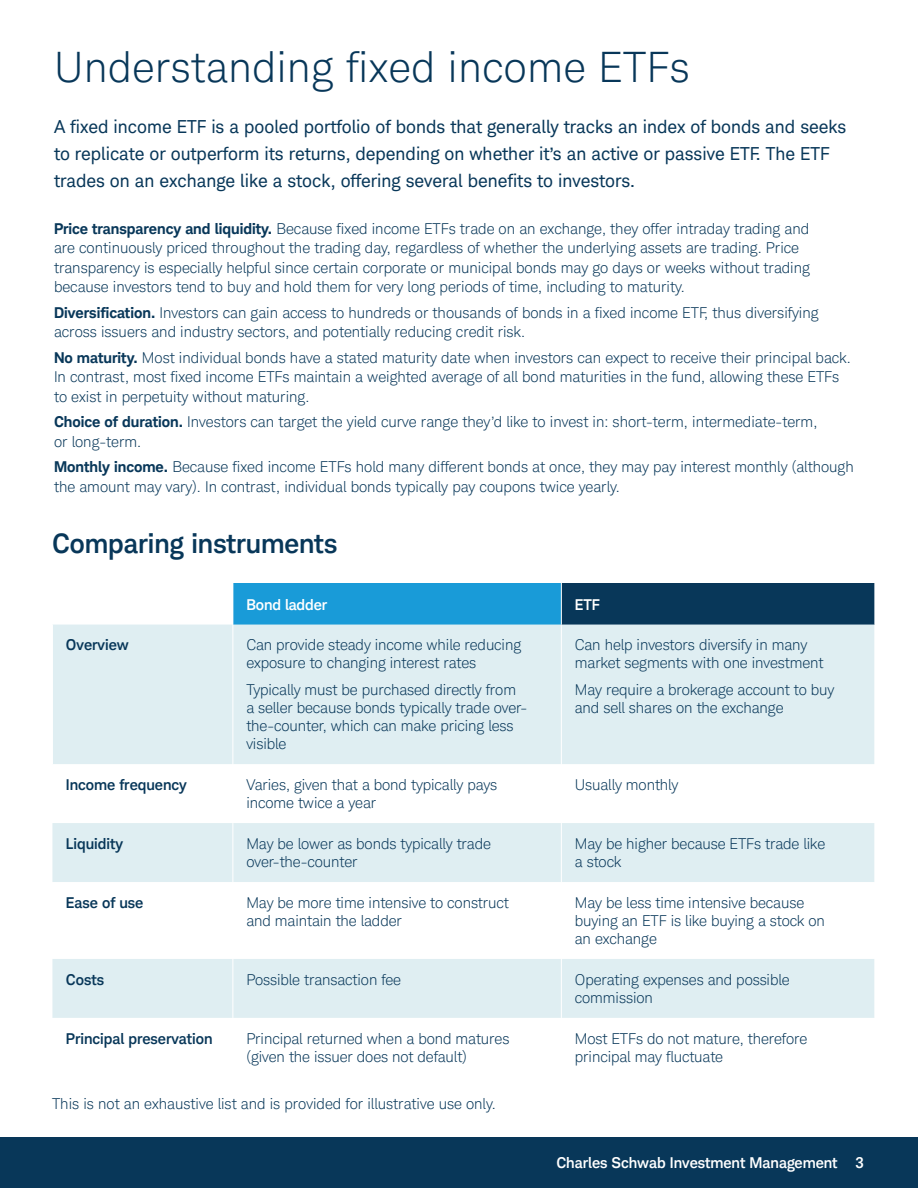
<style>
.page{position:relative;width:918px;height:1188px;background:#fff}
.page>*{position:absolute;margin:0;border:0;box-sizing:border-box;transform-origin:0 0}
.t1{font:300 42px "Charles Modern";letter-spacing:.015em;color:#083759}
.t2{font:500 27px "Charles Modern";color:#083759}
.t3{font:18px/27px "Charles Modern";color:#083759}
.t4{font:300 15px/18px "Charles Modern";color:#083759}
.t5{font:500 15px "Charles Modern";color:#083759}
.t6{font:500 15px "Charles Modern";color:#fff}
.s1{font-weight:700}
</style>
<div class="page">
<div style="left:0;top:1137px;width:918px;height:51px;background:#083759"></div>
<div style="left:233px;top:583px;width:328px;height:42px;background:#199bd8"></div>
<div style="left:561px;top:583px;width:314px;height:42px;background:#083759"></div>
<div style="left:53px;top:625px;width:821px;height:139px;background:#dfeef2"></div>
<svg style="left:52px;top:823px;width:822px;height:195px;fill:#dfeef2"></svg>
<hr style="left:561px;top:583px;width:1px;height:42px;background:#fff">
<hr style="left:874px;top:583px;width:1px;height:42px;background:#fff">
<hr style="left:232px;top:625px;width:1px;height:139px;background:#fff">
<hr style="left:561px;top:625px;width:1px;height:139px;background:#fff">
<hr style="left:232px;top:823px;width:1px;height:59px;background:#fff">
<hr style="left:561px;top:823px;width:1px;height:59px;background:#fff">
<hr style="left:232px;top:882px;width:1px;height:77px;background:#fff">
<hr style="left:561px;top:882px;width:1px;height:77px;background:#fff">
<hr style="left:232px;top:959px;width:1px;height:59px;background:#fff">
<hr style="left:561px;top:959px;width:1px;height:59px;background:#fff">
<h1 class="t1" style="left:54px;top:42px;width:637px">Understanding fixed income ETFs</h1>
<p class="t3" style="left:54px;top:113px;width:794px">A fixed income ETF is a pooled portfolio of bonds that generally tracks an index of bonds and seeks to replicate or outperform its returns, depending on whether it’s an active or passive ETF. The ETF trades on an exchange like a stock, offering several benefits to investors.</p>
<p class="t4" style="left:54px;top:219px;width:758px;line-height:19.5px"><span class="s1">Price transparency and liquidity.</span> Because fixed income ETFs trade on an exchange, they offer intraday trading and are continuously priced throughout the trading day, regardless of whether the underlying assets are trading. Price transparency is especially helpful since certain corporate or municipal bonds may go days or weeks without trading because investors tend to buy and hold them for very long periods of time, including to maturity.</p>
<p class="t4" style="left:54px;top:303px;width:766px;line-height:19.5px"><span class="s1">Diversification.</span> Investors can gain access to hundreds or thousands of bonds in a fixed income ETF, thus diversifying across issuers and industry sectors, and potentially reducing credit risk.</p>
<p class="t4" style="left:54px;top:348px;width:798px;line-height:19.5px"><span class="s1">No maturity.</span> Most individual bonds have a stated maturity date when investors can expect to receive their principal back.<br>In contrast, most fixed income ETFs maintain a weighted average of all bond maturities in the fund, allowing these ETFs to exist in perpetuity without maturing.</p>
<p class="t4" style="left:54px;top:412px;width:765px;line-height:19.5px"><span class="s1">Choice of duration.</span> Investors can target the yield curve range they’d like to invest in: short-term, intermediate-term, or long-term.</p>
<p class="t4" style="left:54px;top:457px;width:801px;line-height:19.5px"><span class="s1">Monthly income.</span> Because fixed income ETFs hold many different bonds at once, they may pay interest monthly (although the amount may vary). In contrast, individual bonds typically pay coupons twice yearly.</p>
<h2 class="t2" style="left:52px;top:527px;width:287px">Comparing instruments</h2>
<p class="t6" style="left:246px;top:595px;width:82px">Bond ladder</p>
<p class="t6" style="left:575px;top:595px;width:26px">ETF</p>
<p class="t5" style="left:66px;top:635px;width:64px">Overview</p>
<p class="t4" style="left:246px;top:636px;width:276px">Can provide steady income while reducing exposure to changing interest rates</p>
<p class="t4" style="left:246px;top:681px;width:282px">Typically must be purchased directly from a seller because bonds typically trade over&shy;the-counter, which can make pricing less visible</p>
<p class="t4" style="left:575px;top:636px;width:250px">Can help investors diversify in many market segments with one investment</p>
<p class="t4" style="left:575px;top:681px;width:261px">May require a brokerage account to buy and sell shares on the exchange</p>
<p class="t5" style="left:66px;top:775px;width:122px">Income frequency</p>
<p class="t4" style="left:246px;top:776px;width:252px">Varies, given that a bond typically pays income twice a year</p>
<p class="t4" style="left:575px;top:776px;width:105px">Usually monthly</p>
<p class="t5" style="left:66px;top:834px;width:59px">Liquidity</p>
<p class="t4" style="left:246px;top:835px;width:246px">May be lower as bonds typically trade over-the-counter</p>
<p class="t4" style="left:575px;top:835px;width:252px">May be higher because ETFs trade like a stock</p>
<p class="t5" style="left:66px;top:893px;width:79px">Ease of use</p>
<p class="t4" style="left:246px;top:894px;width:264px">May be more time intensive to construct and maintain the ladder</p>
<p class="t4" style="left:575px;top:894px;width:252px">May be less time intensive because buying an ETF is like buying a stock on an exchange</p>
<p class="t5" style="left:66px;top:970px;width:40px">Costs</p>
<p class="t4" style="left:246px;top:971px;width:156px">Possible transaction fee</p>
<p class="t4" style="left:575px;top:971px;width:216px">Operating expenses and possible commission</p>
<p class="t5" style="left:66px;top:1029px;width:148px">Principal preservation</p>
<p class="t4" style="left:246px;top:1030px;width:265px">Principal returned when a bond matures (given the issuer does not default)</p>
<p class="t4" style="left:575px;top:1030px;width:234px">Most ETFs do not mature, therefore principal may fluctuate</p>
<p class="t4" style="left:52px;top:1095px;width:445px">This is not an exhaustive list and is provided for illustrative use only.</p>
<p class="t6" style="left:556px;top:1153px;width:309px">Charles Schwab Investment Management 3</p>
</div>
